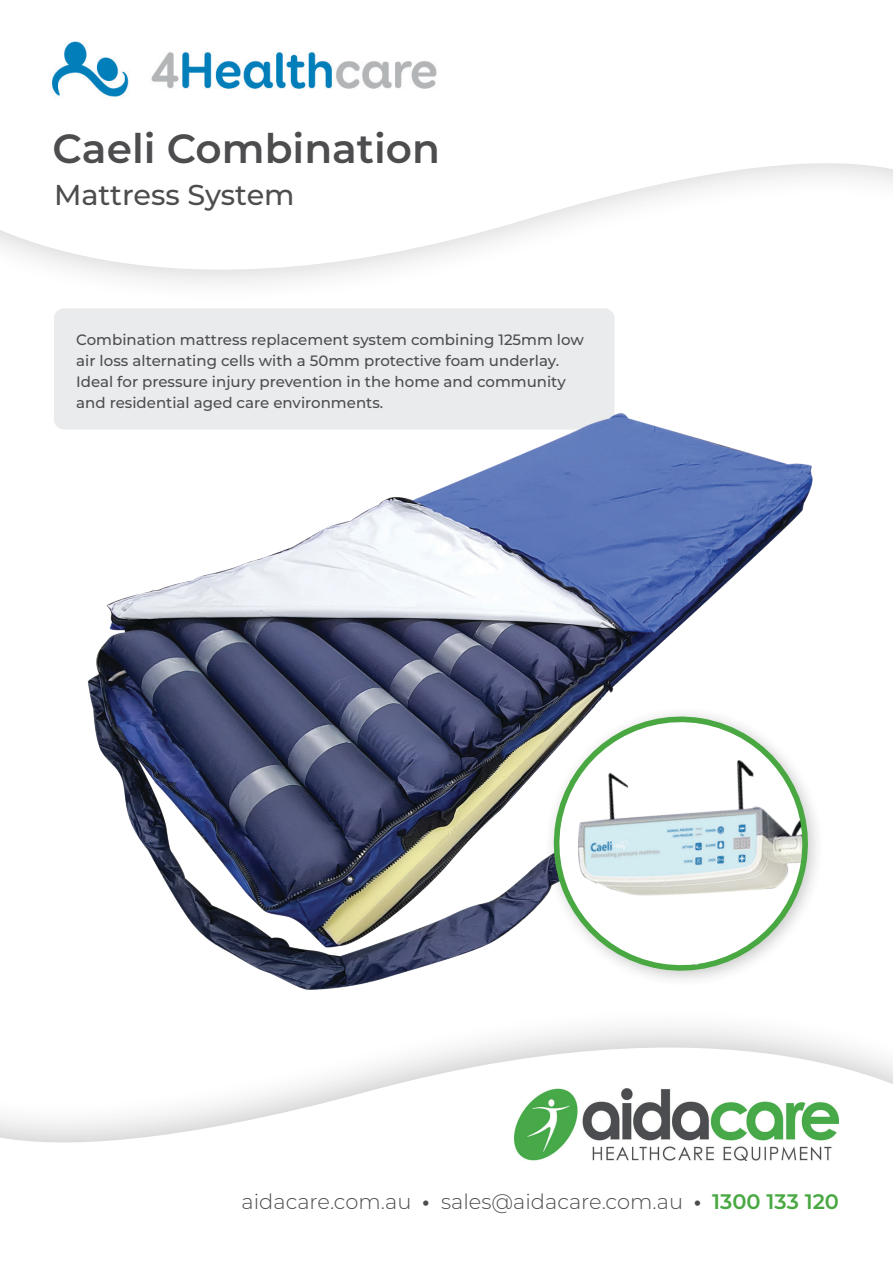
<style>
.page{position:relative;width:893px;height:1263px;background:#fff}
.page>*{position:absolute;margin:0;border:0;box-sizing:border-box;transform-origin:0 0}
.t1{font:600 40.65px "Montserrat";color:#4d4d4f}
.t2{font:500 28.65px "Montserrat";color:#4d4d4f}
.t3{font:300 21px "Montserrat";color:#4d4d4f}
.t4{font:500 15px/21px "Montserrat";color:#4d4d4f}
.s1{font-weight:700}
.s2{font-weight:600;color:#49a842}
</style>
<div class="page">
<svg style="left:0;top:1027px;width:893px;height:134px"></svg>
<svg style="left:0;top:163px;width:893px;height:178px"></svg>
<img style="left:52px;top:41px;width:385px;height:56px">
<img style="left:514px;top:1089px;width:325px;height:71px">
<div style="left:54px;top:308px;width:560px;height:121px;background:#eaebec;border-radius:10px"></div>
<img style="left:66px;top:391px;width:747px;height:599px">
<svg style="left:595px;top:695px;width:66px;height:10px"></svg>
<div style="left:543px;top:705px;width:282px;height:283px;background:#231f20;opacity:.24"></div>
<svg style="left:540px;top:710px;width:281px;height:274px"></svg>
<svg style="left:594px;top:883px;width:108px;height:81px"></svg>
<h1 class="t1" style="left:52px;top:120px;width:389px">Caeli Combination</h1>
<h2 class="t2" style="left:54px;top:175px;width:242px">Mattress System</h2>
<p class="t4" style="left:76px;top:328px;width:509px">Combination mattress replacement system combining 125mm low air loss alternating cells with a 50mm protective foam underlay.</p>
<p class="t4" style="left:76px;top:370px;width:491px">Ideal for pressure injury prevention in the home and community and residential aged care environments.</p>
<h3 class="t3" style="left:242px;top:1187px;width:599px">aidacare.com.au <span class="s1">•</span> sales@aidacare.com.au <span class="s1">•</span> <span class="s2">1300 133 120</span></h3>
</div>
